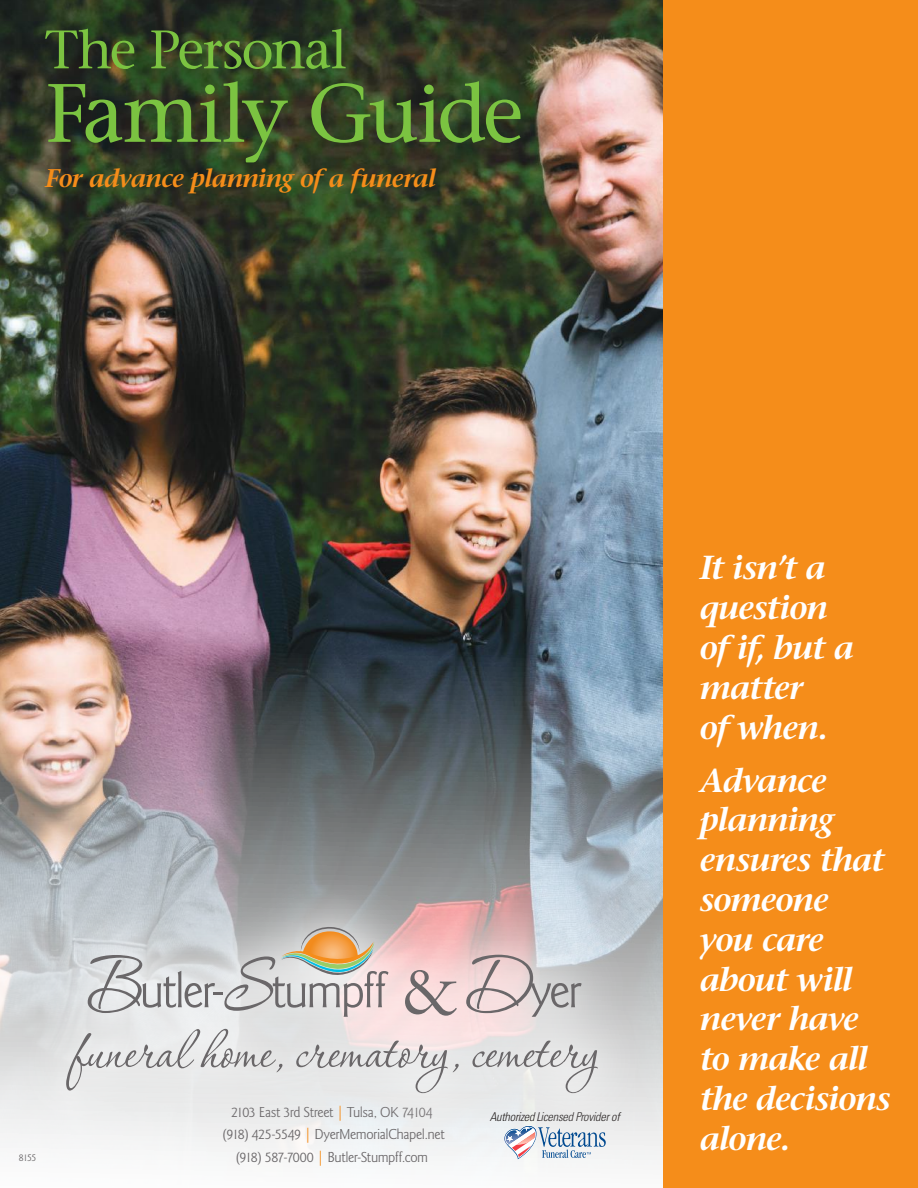
<style>
.page{position:relative;width:918px;height:1188px;background:#fff}
.page>*{position:absolute;margin:0;border:0;box-sizing:border-box;transform-origin:0 0}
.t1{font:500 82.5px "Stone Serif Std";letter-spacing:-.05em;color:#7bc341}
.t2{font:500 54px "Stone Serif Std";letter-spacing:-.04em;color:#7bc341}
.t3{font:italic 600 33.15px/39.8px "Stone Serif Std";letter-spacing:-.035em;color:#fff}
.t4{font:italic 600 25.5px "Stone Serif Std";letter-spacing:-.03em;color:#f58d1a}
.t5{font:15px/22.5px "Goudy Sans Std";letter-spacing:-.03em;color:#6a6769;text-align:center}
.t6{font:italic 300 condensed 12.15px "Univers LT Std";letter-spacing:-.02em;color:#241f1f}
.t7{font:10.5px "Goudy Sans Std";color:#6a6769}
.s1{color:#f58d1a}
</style>
<div class="page">
<img style="left:0;top:0;width:664px;height:1188px">
<div style="left:664px;top:0;width:254px;height:1188px;background:#f58d1a"></div>
<svg style="left:504px;top:1146px;width:102px;height:14px"></svg>
<div style="left:13px;top:873px;width:638px;height:273px;background:#fff;opacity:.85"></div>
<svg style="left:66px;top:1029px;width:216px;height:62px;background:#dbdbdc"></svg>
<svg style="left:296px;top:1041px;width:163px;height:52px;background:#dad8d9"></svg>
<svg style="left:472px;top:1041px;width:126px;height:52px;background:#d6d7d7"></svg>
<svg style="left:405px;top:970px;width:52px;height:46px;background:#d2bcbd"></svg>
<svg style="left:466px;top:955px;width:116px;height:62px;background:#d0c5c6"></svg>
<svg style="left:88px;top:926px;width:300px;height:91px;background:#cecac6"></svg>
<h2 class="t2" style="left:45px;top:18px;width:304px">The Personal</h2>
<h1 class="t1" style="left:45px;top:64px;width:480px">Family Guide</h1>
<p class="t4" style="left:45px;top:163px;width:393px">For advance planning of a funeral</p>
<p class="t7" style="left:19px;top:1151px;width:19px">8155</p>
<p class="t5" style="left:223px;top:1101px;width:224px">2103 East 3rd Street <span class="s1">|</span> Tulsa, OK 74104 (918) 425-5549 <span class="s1">|</span> DyerMemorialChapel.net (918) 587-7000 <span class="s1">|</span> Butler-Stumpff.com</p>
<p class="t6" style="left:490px;top:1109px;width:132px">Authorized Licensed Provider of</p>
<p class="t3" style="left:700px;top:548px;width:156px">It isn’t a question of if, but a matter<br>of when.</p>
<p class="t3" style="left:700px;top:760px;width:193px">Advance planning ensures that someone you care about will never have to make all the decisions alone.</p>
</div>
